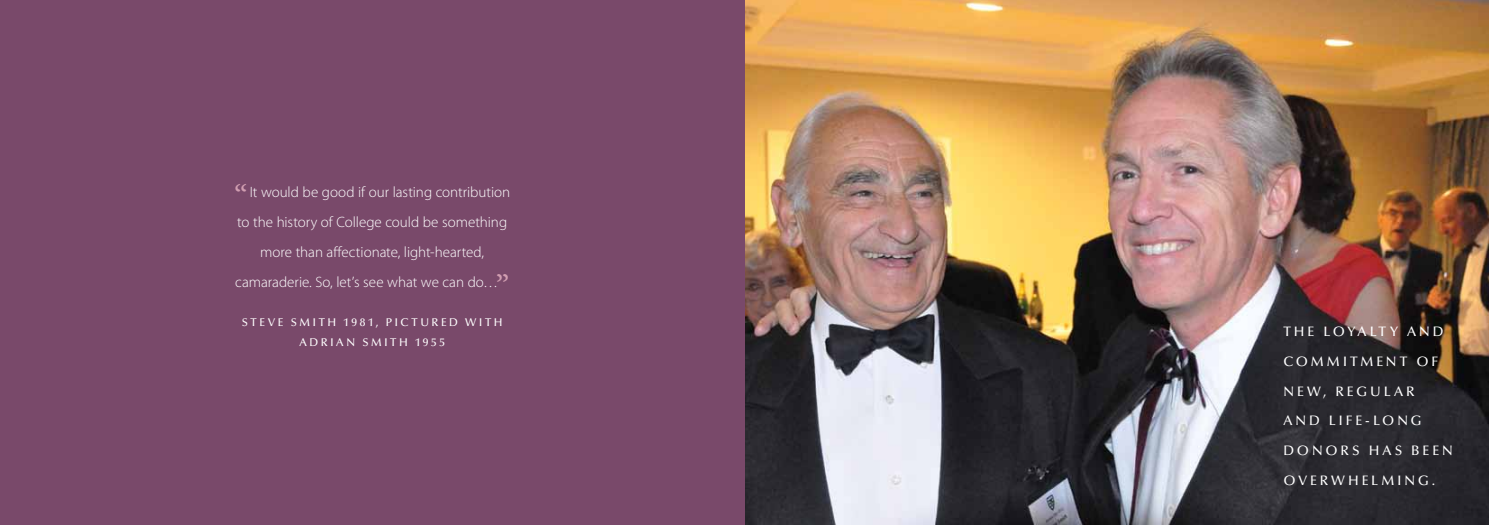
<style>
.page{position:relative;width:1489px;height:525px;background:#fff}
.page>*{position:absolute;margin:0;border:0;box-sizing:border-box;transform-origin:0 0}
.t1{font:33.75px "Minion Pro";color:#d19eb1}
.t2{font:300 15px "Myriad Pro";color:#fff}
.t3{font:500 13.75px/29.8px "Optima";letter-spacing:.21em;color:#fff}
.t4{font:500 11.25px/19.9px "Optima";letter-spacing:.225em;color:#fff;text-align:center}
</style>
<div class="page">
<img style="left:744px;top:0;width:744px;height:524px">
<div style="left:0;top:0;width:744px;height:524px;background:#79496a"></div>
<h1 class="t1" style="left:234px;top:175px;width:15px">“</h1>
<p class="t2" style="left:250px;top:183px;width:262px">It would be good if our lasting contribution</p>
<p class="t2" style="left:237px;top:213px;width:271px">to the history of College could be something</p>
<p class="t2" style="left:260px;top:242px;width:225px">more than affectionate, light-hearted,</p>
<p class="t2" style="left:235px;top:272px;width:264px">camaraderie. So, let’s see what we can do…</p>
<h1 class="t1" style="left:495px;top:264px;width:15px">”</h1>
<p class="t4" style="left:242px;top:312px;width:262px">S TEVE S MITH 1981, PIC TURED WITH<br>AD RIAN S MITH 1955</p>
<p class="t3" style="left:1283px;top:316px;width:171px">THE LOYALTY AND<br>COMMITMENT OF<br>NEW, REGULAR<br>AND LIFE-LONG<br>D ONORS HAS BEEN<br>OVERWHELMING.</p>
</div>
